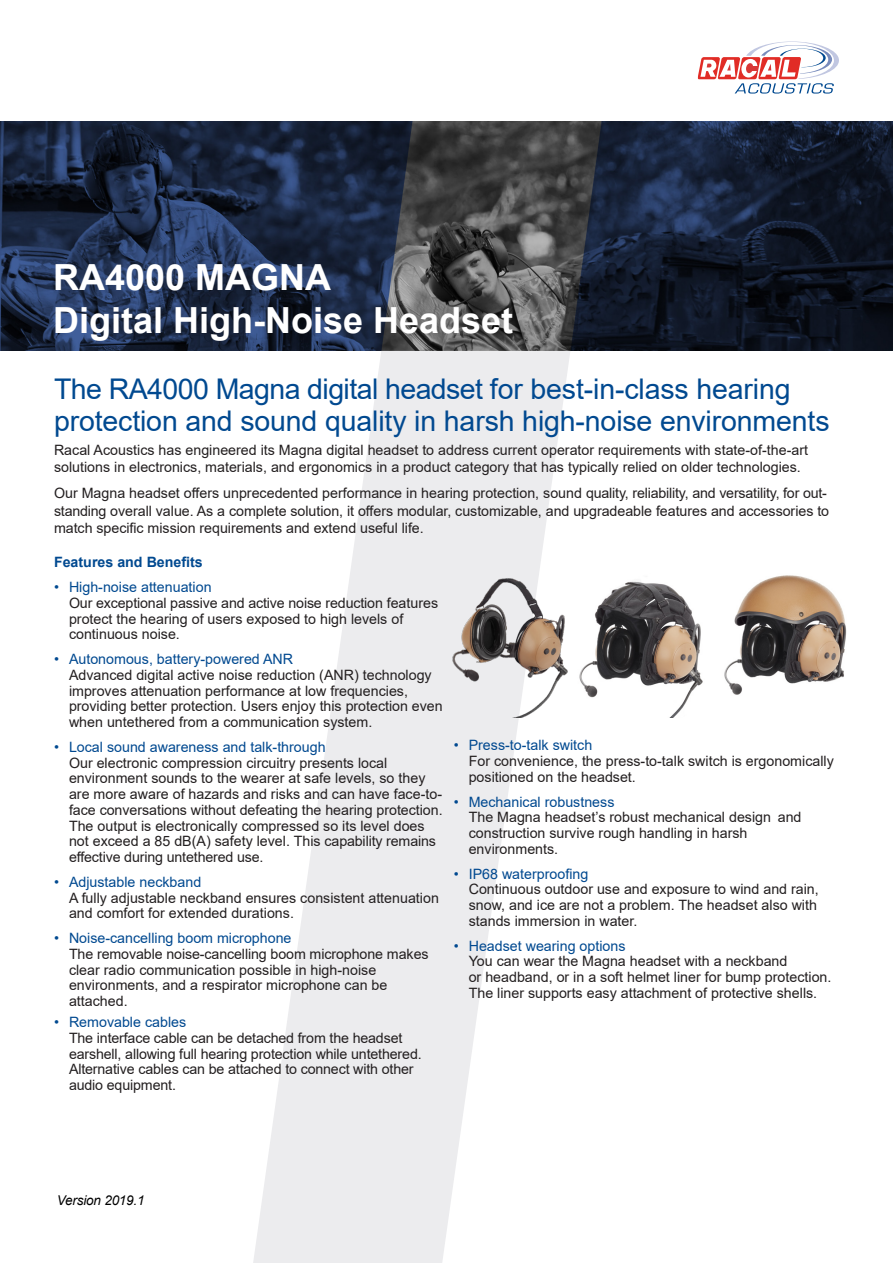
<style>
.page{position:relative;width:893px;height:1263px;background:#fff}
.page>*{position:absolute;margin:0;border:0;box-sizing:border-box;transform-origin:0 0}
.t1{font:700 36px "Arial";color:#fff}
.headline_front{font:28.5px/31.5px "Arial";letter-spacing:-.005em;color:#014990}
.Intro_copy{font:14.25px/15.8px "Arial";color:#231f20}
.Intro_copy-2{font:14.25px "Arial";color:#014990}
.Intro_copy-3{font:700 14.25px "Arial";color:#014990}
.top2paragraph{font:italic 13.5px "Arial";letter-spacing:-.015em;color:#000}
</style>
<div class="page">
<img style="left:0;top:121px;width:893px;height:230px">
<svg style="left:253px;top:351px;width:317px;height:912px;fill:#ececee"></svg>
<svg style="left:698px;top:41px;width:141px;height:53px"></svg>
<img style="left:446px;top:557px;width:124px;height:160px">
<img style="left:579px;top:575px;width:268px;height:142px">
<p class="t1" style="left:53px;top:252px;width:280px">RA4000 MAGNA</p>
<p class="t1" style="left:53px;top:295px;width:462px">Digital High-Noise Headset</p>
<p class="headline_front" style="left:54px;top:373px;width:777px">The RA4000 Magna digital headset for best-in-class hearing protection and sound quality in harsh high-noise environments</p>
<p class="Intro_copy" style="left:54px;top:441px;width:756px;line-height:17.2px">Racal Acoustics has engineered its Magna digital headset to address current operator requirements with state-of-the-art solutions in electronics, materials, and ergonomics in a product category that has typically relied on older technologies.</p>
<p class="Intro_copy" style="left:54px;top:485px;width:777px;line-height:17.2px">Our Magna headset offers unprecedented performance in hearing protection, sound quality, reliability, and versatility, for out&shy;standing overall value. As a complete solution, it offers modular, customizable, and upgradeable features and accessories to match specific mission requirements and extend useful life.</p>
<p class="Intro_copy-3" style="left:54px;top:552px;width:150px">Features and Benefits</p>
<p class="Intro_copy-2" style="left:54px;top:577px;width:159px">• High-noise attenuation</p>
<p class="Intro_copy" style="left:69px;top:595px;width:371px">Our exceptional passive and active noise reduction features protect the hearing of users exposed to high levels of continuous noise.</p>
<p class="Intro_copy-2" style="left:54px;top:649px;width:241px">• Autonomous, battery-powered ANR</p>
<p class="Intro_copy" style="left:69px;top:667px;width:375px">Advanced digital active noise reduction (ANR) technology improves attenuation performance at low frequencies, providing better protection. Users enjoy this protection even when untethered from a communication system.</p>
<p class="Intro_copy-2" style="left:54px;top:737px;width:273px">• Local sound awareness and talk-through</p>
<p class="Intro_copy" style="left:69px;top:755px;width:375px">Our electronic compression circuitry presents local environment sounds to the wearer at safe levels, so they are more aware of hazards and risks and can have face-to&shy;face conversations without defeating the hearing protection.<br>The output is electronically compressed so its level does not exceed a 85 dB(A) safety level. This capability remains effective during untethered use.</p>
<p class="Intro_copy-2" style="left:54px;top:872px;width:149px">• Adjustable neckband</p>
<p class="Intro_copy" style="left:69px;top:890px;width:371px">A fully adjustable neckband ensures consistent attenuation and comfort for extended durations.</p>
<p class="Intro_copy-2" style="left:54px;top:928px;width:239px">• Noise-cancelling boom microphone</p>
<p class="Intro_copy" style="left:69px;top:946px;width:361px">The removable noise-cancelling boom microphone makes clear radio communication possible in high-noise environments, and a respirator microphone can be attached.</p>
<p class="Intro_copy-2" style="left:54px;top:1012px;width:134px">• Removable cables</p>
<p class="Intro_copy" style="left:69px;top:1030px;width:354px">The interface cable can be detached from the headset earshell, allowing full hearing protection while untethered.<br>Alternative cables can be attached to connect with other audio equipment.</p>
<p class="Intro_copy-2" style="left:454px;top:735px;width:140px">• Press-to-talk switch</p>
<p class="Intro_copy" style="left:469px;top:753px;width:367px">For convenience, the press-to-talk switch is ergonomically positioned on the headset.</p>
<p class="Intro_copy-2" style="left:454px;top:792px;width:162px">• Mechanical robustness</p>
<p class="Intro_copy" style="left:469px;top:809px;width:334px">The Magna headset’s robust mechanical design and construction survive rough handling in harsh environments.</p>
<p class="Intro_copy-2" style="left:454px;top:864px;width:136px">• IP68 waterproofing</p>
<p class="Intro_copy" style="left:469px;top:881px;width:352px">Continuous outdoor use and exposure to wind and rain, snow, and ice are not a problem. The headset also with stands immersion in water.</p>
<p class="Intro_copy-2" style="left:454px;top:936px;width:173px">• Headset wearing options</p>
<p class="Intro_copy" style="left:469px;top:953px;width:320px">You can wear the Magna headset with a neckband</p>
<p class="Intro_copy" style="left:469px;top:969px;width:364px">or headband, or in a soft helmet liner for bump protection.<br>The liner supports easy attachment of protective shells.</p>
<p class="top2paragraph" style="left:57px;top:1191px;width:89px">Version 2019.1</p>
</div>
